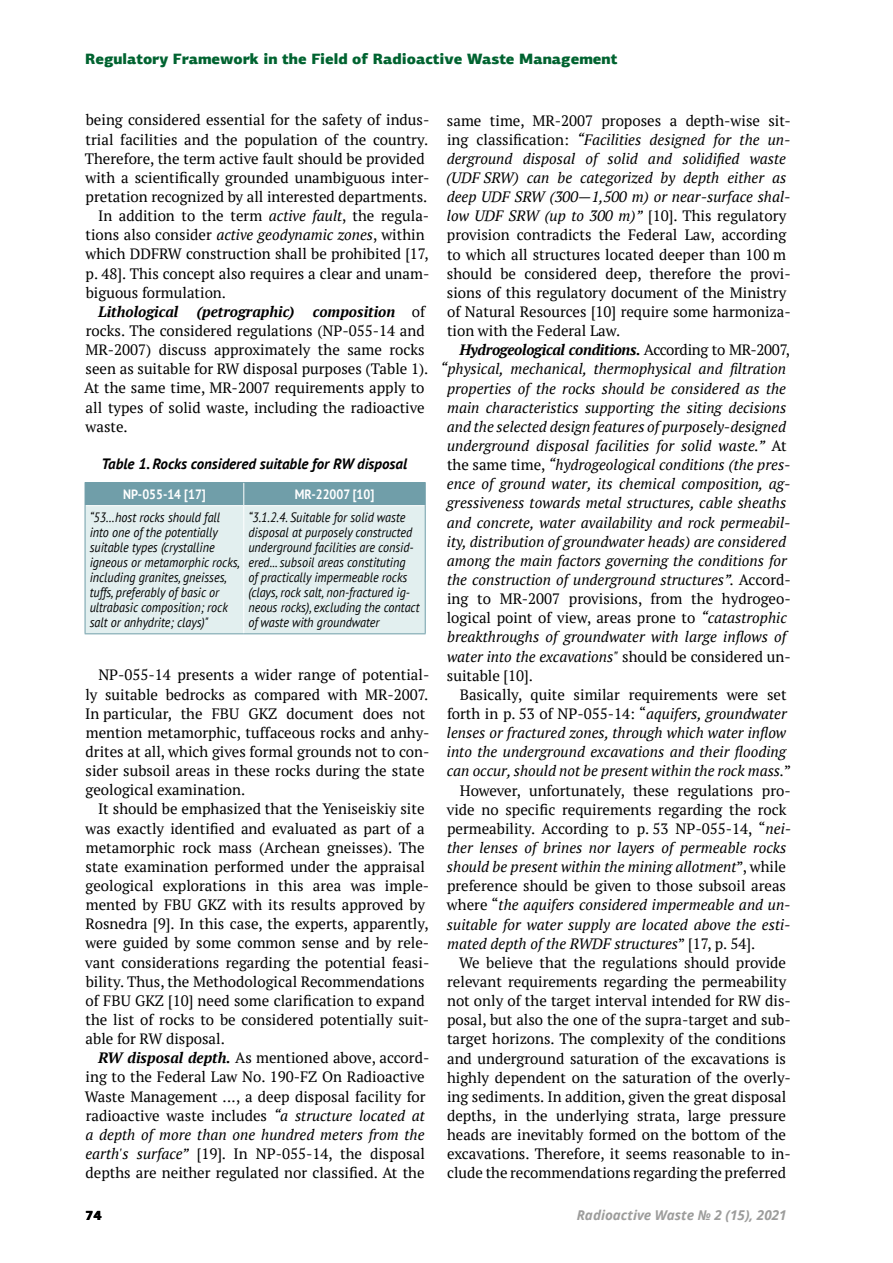
<style>
.page{position:relative;width:893px;height:1263px;background:#fff}
.page>*{position:absolute;margin:0;border:0;box-sizing:border-box;transform-origin:0 0}
.t1{font:15px/19.2px "PT Serif";color:#000}
.t2{font:italic 15px "PT Serif";color:#000}
.t3{font:900 15px "PF Agora Sans Pro";color:#006330}
.t4{font:italic 700 15px "PT Serif";letter-spacing:-.02em;color:#000}
.t5{font:italic 700 15px "PT Sans";color:#000}
.t6{font:italic 700 15px "PT Serif";color:#000}
.t7{font:italic 13.5px/15px "PT Sans";color:#000;scale:.9 1}
.t8{font:italic 700 13.5px "Noto Sans";color:#9d9d9c}
.t9{font:700 13.5px "PT Sans";color:#fff;scale:.9 1}
.t10{font:900 13.5px "PF Agora Sans Pro";color:#000}
.s1{font-style:italic}
.s2{font-weight:400;font-style:normal}
.s3{font-weight:700;font-style:italic}
.s4{font-style:normal}
</style>
<div class="page">
<svg style="left:85px;top:482px;width:341px;height:151px;background:#d0e2e4"></svg>
<hr style="left:85px;top:506px;width:1px;height:127px;background:#709ea9">
<hr style="left:425px;top:506px;width:1px;height:127px;background:#709ea9">
<hr style="left:85px;top:633px;width:159px;height:1px;background:#709ea9">
<hr style="left:244px;top:633px;width:182px;height:1px;background:#709ea9">
<p class="t3" style="left:85px;top:49px;width:534px">Regulatory Framework in the Field of Radioactive Waste Management</p>
<p class="t1" style="left:86px;top:110px;width:345px">being considered essential for the safety of indus‑</p>
<p class="t1" style="left:86px;top:129px;width:342px">trial facilities and the population of the country.</p>
<p class="t1" style="left:85px;top:149px;width:341px">Therefore, the term active fault should be provided</p>
<p class="t1" style="left:86px;top:168px;width:345px">with a scientifically grounded unambiguous inter‑</p>
<p class="t1" style="left:86px;top:187px;width:341px">pretation recognized by all interested departments.</p>
<p class="t1" style="left:98px;top:206px;width:333px">In addition to the term <span class="s1">active fault</span>, the regula‑</p>
<p class="t1" style="left:86px;top:225px;width:340px">tions also consider <span class="s1">active geodynamic zones</span>, within</p>
<p class="t1" style="left:86px;top:244px;width:345px">which DDFRW construction shall be prohibited [17,</p>
<p class="t1" style="left:86px;top:263px;width:345px">p. 48]. This concept also requires a clear and unam‑</p>
<p class="t1" style="left:86px;top:283px;width:140px">biguous formulation.</p>
<p class="t6" style="left:98px;top:302px;width:329px">Lithological (petrographic) composition <span class="s2">of</span></p>
<p class="t1" style="left:86px;top:321px;width:340px">rocks. The considered regulations (NP-055-14 and</p>
<p class="t1" style="left:86px;top:340px;width:341px">MR‑2007) discuss approximately the same rocks</p>
<p class="t1" style="left:86px;top:359px;width:344px">seen as suitable for RW disposal purposes (Table 1).</p>
<p class="t1" style="left:84px;top:378px;width:342px">At the same time, MR-2007 requirements apply to</p>
<p class="t1" style="left:86px;top:397px;width:340px">all types of solid waste, including the radioactive</p>
<p class="t1" style="left:86px;top:417px;width:42px">waste.</p>
<p class="t5" style="left:102px;top:454px;width:307px">Table 1. Rocks considered suitable for RW disposal</p>
<p class="t9" style="left:123px;top:486px;width:93px">NP-055-14 [17]</p>
<p class="t9" style="left:295px;top:486px;width:90px">MR-22007 [10]</p>
<p class="t7" style="left:90px;top:510px;width:169px">“53…host rocks should fall into one of the potentially suitable types (crystalline igneous or metamorphic rocks, including granites, gneisses, tuffs, preferably of basic or ultrabasic composition; rock salt or anhydrite; clays)"</p>
<p class="t7" style="left:248px;top:510px;width:192px">“3.1.2.4. Suitable for solid waste disposal at purposely constructed underground facilities are consid&shy;ered... subsoil areas constituting<br>of practically impermeable rocks (clays, rock salt, non-fractured ig&shy;neous rocks), excluding the contact of waste with groundwater</p>
<p class="t1" style="left:85px;top:665px;width:346px;text-indent:13px">NP-055-14 presents a wider range of potential‑ ly suitable bedrocks as compared with MR-2007.<br>In particular, the FBU GKZ document does not mention metamorphic, tuffaceous rocks and anhy‑ drites at all, which gives formal grounds not to con‑ sider subsoil areas in these rocks during the state geological examination.</p>
<p class="t1" style="left:85px;top:799px;width:346px;text-indent:13px">It should be emphasized that the Yeniseiskiy site was exactly identified and evaluated as part of a metamorphic rock mass (Archean gneisses). The state examination performed under the appraisal geological explorations in this area was imple‑ mented by FBU GKZ with its results approved by Rosnedra [9]. In this case, the experts, apparently, were guided by some common sense and by rele‑ vant considerations regarding the potential feasi‑ bility. Thus, the Methodological Recommendations of FBU GKZ [10] need some clarification to expand the list of rocks to be considered potentially suit‑ able for RW disposal.</p>
<p class="t1" style="left:85px;top:1048px;width:346px;text-indent:13px"><span class="s3">RW disposal depth.</span> As mentioned above, accord‑ ing to the Federal Law No. 190-FZ On Radioactive Waste Management ... , a deep disposal facility for radioactive waste includes <span class="s1">“a structure located at a depth of more than one hundred meters from the earth's surface”</span> [19]. In NP-055-14, the disposal depths are neither regulated nor classified. At the</p>
<p class="t1" style="left:446px;top:111px;width:346px">same time, MR-2007 proposes a depth-wise sit‑ ing classification: <span class="s1">“Facilities designed for the un&shy;derground disposal of solid and solidified waste (UDF SRW) can be categorized by depth either as deep UDF SRW (300—1,500 m) or near-surface shal&shy;low UDF SRW (up to 300 m)”</span> [10]. This regulatory provision contradicts the Federal Law, according to which all structures located deeper than 100 m should be considered deep, therefore the provi‑ sions of this regulatory document of the Ministry of Natural Resources [10] require some harmoniza‑ tion with the Federal Law.</p>
<p class="t4" style="left:459px;top:340px;width:332px">Hydrogeological conditions. <span class="s2">According to MR‑2007,</span></p>
<p class="t2" style="left:440px;top:360px;width:347px">“physical, mechanical, thermophysical and filtration</p>
<p class="t2" style="left:447px;top:379px;width:341px">properties of the rocks should be considered as the</p>
<p class="t2" style="left:447px;top:398px;width:341px">main characteristics supporting the siting decisions</p>
<p class="t2" style="left:447px;top:417px;width:341px">and the selected design features of purposely-designed</p>
<p class="t2" style="left:447px;top:436px;width:341px">underground disposal facilities for solid waste.” <span class="s4">At</span></p>
<p class="t2" style="left:447px;top:455px;width:345px"><span class="s4">the same time,</span> “hydrogeological conditions (the pres-</p>
<p class="t2" style="left:447px;top:474px;width:345px">ence of ground water, its chemical composition, ag-</p>
<p class="t2" style="left:447px;top:494px;width:341px">gressiveness towards metal structures, cable sheaths</p>
<p class="t2" style="left:447px;top:513px;width:345px">and concrete, water availability and rock permeabil-</p>
<p class="t2" style="left:447px;top:532px;width:341px">ity, distribution of groundwater heads) are considered</p>
<p class="t2" style="left:447px;top:551px;width:342px">among the main factors governing the conditions for</p>
<p class="t2" style="left:447px;top:570px;width:345px">the construction of underground structures”. <span class="s4">Accord‑</span></p>
<p class="t1" style="left:447px;top:589px;width:345px">ing to MR-2007 provisions, from the hydrogeo‑</p>
<p class="t1" style="left:447px;top:608px;width:341px">logical point of view, areas prone to <span class="s1">“catastrophic</span></p>
<p class="t2" style="left:447px;top:628px;width:341px">breakthroughs of groundwater with large inflows of</p>
<p class="t2" style="left:447px;top:647px;width:345px">water into the excavations" <span class="s4">should be considered un‑</span></p>
<p class="t1" style="left:447px;top:666px;width:88px">suitable [10].</p>
<p class="t1" style="left:460px;top:685px;width:328px">Basically, quite similar requirements were set</p>
<p class="t1" style="left:447px;top:704px;width:341px">forth in p. 53 of NP-055-14: “<span class="s1">aquifers, groundwater</span></p>
<p class="t2" style="left:447px;top:723px;width:341px">lenses or fractured zones, through which water inflow</p>
<p class="t2" style="left:447px;top:742px;width:341px">into the underground excavations and their flooding</p>
<p class="t2" style="left:447px;top:761px;width:346px">can occur, should not be present within the rock mass.<span class="s4">”</span></p>
<p class="t1" style="left:460px;top:780px;width:333px">However, unfortunately, these regulations pro‑</p>
<p class="t1" style="left:447px;top:800px;width:341px">vide no specific requirements regarding the rock</p>
<p class="t1" style="left:447px;top:819px;width:346px">permeability. According to p. 53 NP-055-14, “<span class="s1">nei-</span></p>
<p class="t2" style="left:447px;top:838px;width:341px">ther lenses of brines nor layers of permeable rocks</p>
<p class="t2" style="left:447px;top:857px;width:341px">should be present within the mining allotment<span class="s4">”, while</span></p>
<p class="t1" style="left:447px;top:876px;width:341px">preference should be given to those subsoil areas</p>
<p class="t2" style="left:447px;top:895px;width:345px"><span class="s4">where “</span>the aquifers considered impermeable and un-</p>
<p class="t2" style="left:447px;top:915px;width:345px">suitable for water supply are located above the esti-</p>
<p class="t2" style="left:447px;top:934px;width:307px">mated depth of the RWDF structures<span class="s4">” [17, p. 54].</span></p>
<p class="t1" style="left:459px;top:953px;width:328px">We believe that the regulations should provide</p>
<p class="t1" style="left:447px;top:972px;width:341px">relevant requirements regarding the permeability</p>
<p class="t1" style="left:447px;top:991px;width:345px">not only of the target interval intended for RW dis‑</p>
<p class="t1" style="left:447px;top:1010px;width:343px">posal, but also the one of the supra-target and sub-</p>
<p class="t1" style="left:447px;top:1029px;width:341px">target horizons. The complexity of the conditions</p>
<p class="t1" style="left:447px;top:1048px;width:340px">and underground saturation of the excavations is</p>
<p class="t1" style="left:447px;top:1068px;width:345px">highly dependent on the saturation of the overly‑</p>
<p class="t1" style="left:447px;top:1087px;width:341px">ing sediments. In addition, given the great disposal</p>
<p class="t1" style="left:447px;top:1106px;width:340px">depths, in the underlying strata, large pressure</p>
<p class="t1" style="left:447px;top:1125px;width:341px">heads are inevitably formed on the bottom of the</p>
<p class="t1" style="left:447px;top:1144px;width:345px">excavations. Therefore, it seems reasonable to in‑</p>
<p class="t1" style="left:447px;top:1163px;width:341px">clude the recommendations regarding the preferred</p>
<p class="t10" style="left:85px;top:1207px;width:18px">74</p>
<p class="t8" style="left:577px;top:1206px;width:211px">Radioactive Waste № 2 (15), 2021</p>
</div>
